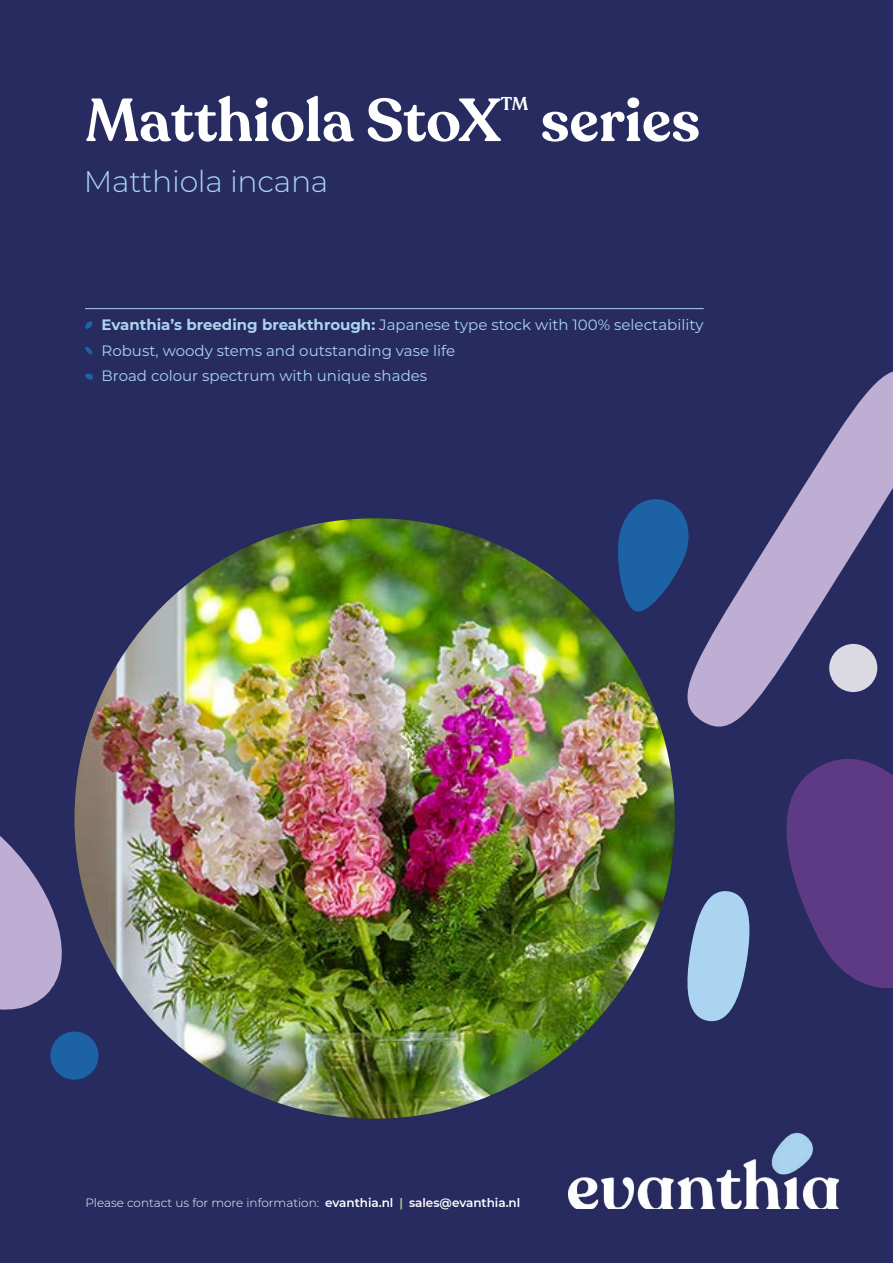
<style>
.page{position:relative;width:893px;height:1263px;background:#272b60}
.page>*{position:absolute;margin:0;border:0;box-sizing:border-box;transform-origin:0 0}
.t1{font:600 60px "Recoleta";color:#fff}
.t2{font:300 30px "Montserrat";letter-spacing:-.01em;color:#aad4ef}
.t3{font:600 18.3px "Recoleta";color:#fff}
.t4{font:15px/25.5px "Montserrat";color:#aad4ef}
.t5{font:300 12px "Montserrat";color:#fff}
.s1{font-weight:700}
.s2{font-weight:600}
.s3{font-weight:600;color:#a1d884}
</style>
<div class="page">
<svg style="left:786px;top:759px;width:107px;height:229px"></svg>
<svg style="left:687px;top:371px;width:206px;height:356px"></svg>
<div style="left:829px;top:644px;width:48px;height:48px;background:#dbdae3;border-radius:50%"></div>
<div style="left:50px;top:1031px;width:49px;height:49px;background:#1d62a5;border-radius:50%"></div>
<svg style="left:687px;top:891px;width:63px;height:131px"></svg>
<svg style="left:0;top:836px;width:62px;height:174px"></svg>
<svg style="left:618px;top:495px;width:75px;height:120px"></svg>
<hr style="left:85px;top:308px;width:619px;height:1px;background:#aad4ef">
<svg style="left:85px;top:321px;width:8px;height:8px"></svg>
<svg style="left:85px;top:347px;width:7px;height:7px"></svg>
<svg style="left:85px;top:373px;width:8px;height:7px"></svg>
<img style="left:569px;top:1132px;width:270px;height:77px">
<img style="left:74px;top:518px;width:601px;height:601px;border-radius:300px">
<h1 class="t1" style="left:85px;top:83px;width:417px">Matthiola StoX</h1>
<p class="t3" style="left:501px;top:92px;width:29px">TM</p>
<h1 class="t1" style="left:541px;top:83px;width:161px">series</h1>
<h2 class="t2" style="left:84px;top:161px;width:246px">Matthiola incana</h2>
<p class="t4" style="left:102px;top:312px;width:603px"><span class="s1">Evanthia’s breeding breakthrough:</span> Japanese type stock with 100% selectability<br>Robust, woody stems and outstanding vase life<br>Broad colour spectrum with unique shades</p>
<p class="t5" style="left:85px;top:1194px;width:436px">Please contact us for more information: <span class="s2">evanthia.nl</span> <span class="s3">|</span> <span class="s2">sales@evanthia.nl</span></p>
</div>
